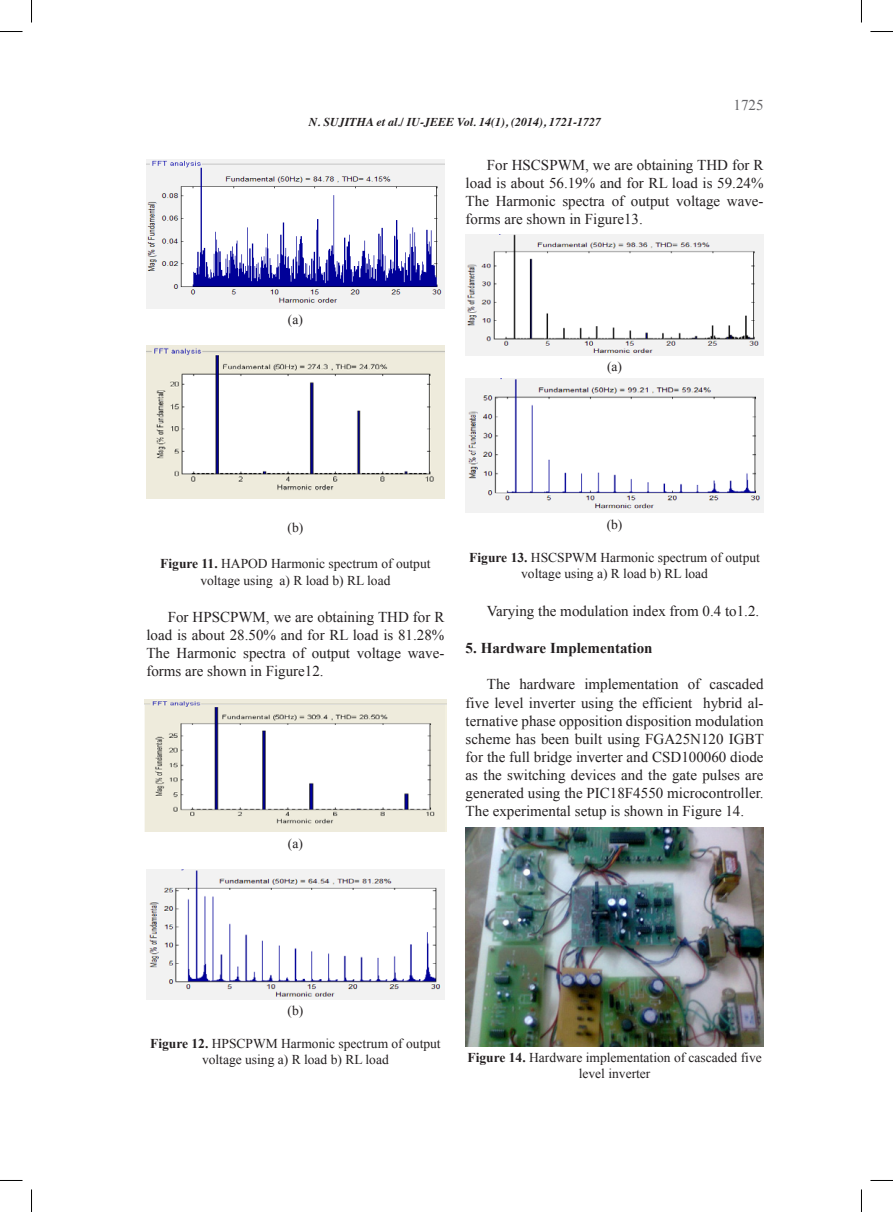
<style>
.page{position:relative;width:893px;height:1212px;background:#fff}
.page>*{position:absolute;margin:0;border:0;box-sizing:border-box;transform-origin:0 0}
.t1{font:15px/18px "Times New Roman";color:#231f20;text-align:justify}
.t2{font:700 15px "Times New Roman";color:#231f20}
.t3{font:15px "Times New Roman";color:#636366}
.t4{font:13.5px/16.2px "Times New Roman";color:#231f20;text-align:center}
.t5{font:italic 700 12px "Times";color:#231f20}
.s1{font-weight:700}
</style>
<div class="page">
<img style="left:146px;top:159px;width:298px;height:149px">
<img style="left:146px;top:345px;width:298px;height:153px">
<img style="left:144px;top:699px;width:302px;height:132px">
<img style="left:146px;top:869px;width:298px;height:129px">
<img style="left:465px;top:235px;width:298px;height:120px">
<img style="left:465px;top:378px;width:298px;height:135px">
<img style="left:465px;top:827px;width:298px;height:218px">
<svg style="left:0;top:31px;width:22px;height:1px"></svg>
<svg style="left:870px;top:31px;width:22px;height:1px"></svg>
<svg style="left:31px;top:0;width:1px;height:22px"></svg>
<svg style="left:31px;top:1189px;width:1px;height:22px"></svg>
<p class="t5" style="left:308px;top:110px;width:294px">N. SUJITHA et al./ IU-JEEE Vol. 14(1), (2014), 1721-1727</p>
<p class="t3" style="left:733px;top:95px;width:31px">1725</p>
<p class="t4" style="left:288px;top:311px;width:16px">(a)</p>
<p class="t1" style="left:465px;top:155px;width:299px;text-indent:21px">For HSCSPWM, we are obtaining THD for R load is about 56.19% and for RL load is 59.24% The Harmonic spectra of output voltage wave&shy;forms are shown in Figure13.</p>
<p class="t4" style="left:607px;top:358px;width:16px">(a)</p>
<p class="t4" style="left:287px;top:519px;width:17px">(b)</p>
<p class="t4" style="left:160px;top:555px;width:272px"><span class="s1">Figure 11.</span> HAPOD Harmonic spectrum of output voltage using a) R load b) RL load</p>
<p class="t1" style="left:146px;top:608px;width:299px;text-indent:21px">For HPSCPWM, we are obtaining THD for R load is about 28.50% and for RL load is 81.28% The Harmonic spectra of output voltage wave&shy;forms are shown in Figure12.</p>
<p class="t4" style="left:288px;top:835px;width:16px">(a)</p>
<p class="t4" style="left:606px;top:516px;width:17px">(b)</p>
<p class="t4" style="left:469px;top:548px;width:292px"><span class="s1">Figure 13.</span> HSCSPWM Harmonic spectrum of output voltage using a) R load b) RL load</p>
<p class="t1" style="left:486px;top:601px;width:274px">Varying the modulation index from 0.4 to1.2.</p>
<p class="t2" style="left:465px;top:638px;width:188px">5. Hardware Implementation</p>
<p class="t1" style="left:465px;top:675px;width:299px;text-indent:21px">The hardware implementation of cascaded five level inverter using the efficient hybrid al&shy;ternative phase opposition disposition modulation scheme has been built using FGA25N120 IGBT for the full bridge inverter and CSD100060 diode as the switching devices and the gate pulses are generated using the PIC18F4550 microcontroller.<br>The experimental setup is shown in Figure 14.</p>
<p class="t4" style="left:287px;top:1002px;width:17px">(b)</p>
<p class="t4" style="left:150px;top:1034px;width:292px"><span class="s1">Figure 12.</span> HPSCPWM Harmonic spectrum of output voltage using a) R load b) RL load</p>
<p class="t4" style="left:467px;top:1049px;width:296px"><span class="s1">Figure 14.</span> Hardware implementation of cascaded five level inverter</p>
</div>
